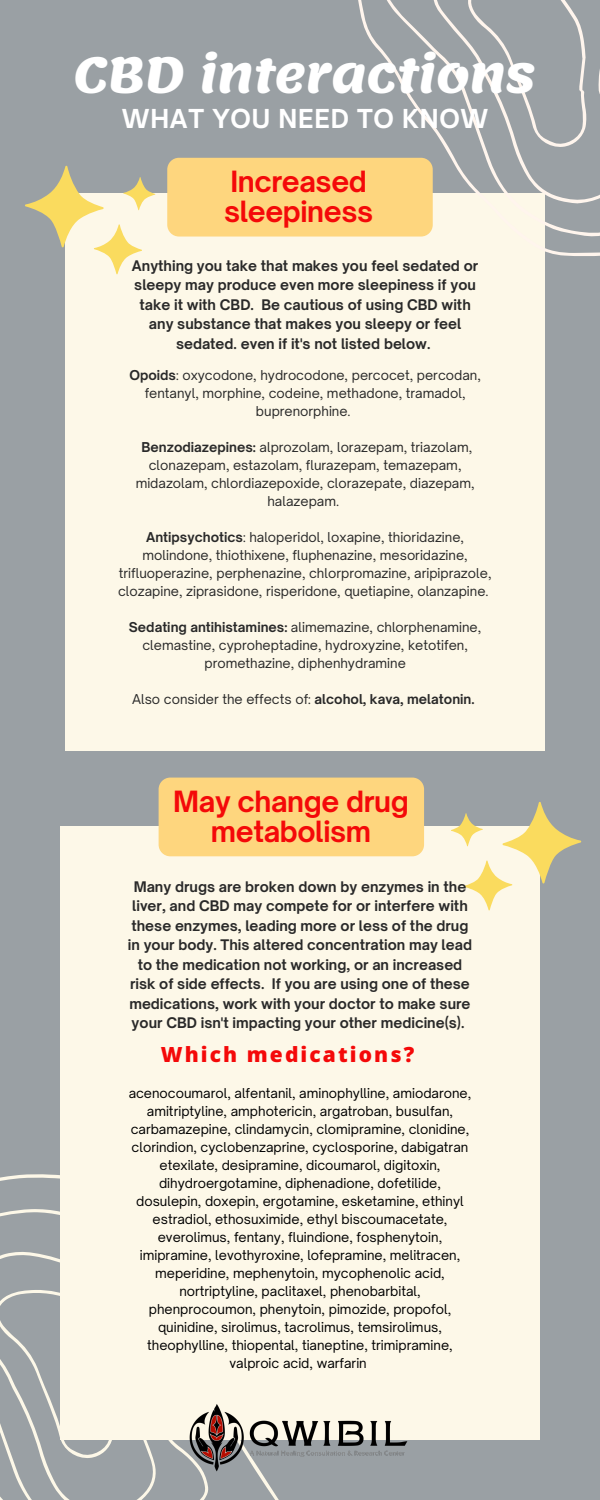
<style>
.page{position:relative;width:600px;height:1500px;background:#9aa0a4}
.page>*{position:absolute;margin:0;border:0;box-sizing:border-box;transform-origin:0 0}
.t1{font:700 48px "Lemonada";letter-spacing:-.015em;color:#fff}
.t2{font:700 28px/29.2px "Open Sauce One";letter-spacing:-.015em;color:#f40909}
.t3{font:700 25px "Open Sauce One";letter-spacing:.03em;color:#fff}
.t4{font:800 21px "Open Sans Hebrew";letter-spacing:.1em;color:#f40909}
.t5{font:700 14px/19.5px "Open Sauce One";color:#292929;text-align:center}
.t6{font:13px/18px "Open Sauce One";color:#000;text-align:center}
.t7{font:13px/18px "Open Sauce One";color:#292929;text-align:center}
.s1{font-weight:700}
</style>
<div class="page">
<div style="left:65px;top:193px;width:480px;height:557px;background:#fdf8e8"></div>
<div style="left:167px;top:158px;width:266px;height:79px;background:#fed67e;border-radius:12px"></div>
<svg style="left:0;top:1174px;width:279px;height:326px"></svg>
<div style="left:60px;top:827px;width:480px;height:613px;background:#fdf8e8"></div>
<div style="left:159px;top:778px;width:265px;height:78px;background:#fed67e;border-radius:12px"></div>
<svg style="left:25px;top:166px;width:130px;height:108px"></svg>
<svg style="left:451px;top:802px;width:130px;height:109px"></svg>
<svg style="left:353px;top:0;width:247px;height:256px"></svg>
<img style="left:181px;top:1404px;width:227px;height:78px">
<p class="t1" style="left:74px;top:47px;width:464px">CBD interactions</p>
<p class="t3" style="left:122px;top:103px;width:368px">WHAT YOU NEED TO KNOW</p>
<p class="t2" style="left:224px;top:167px;width:151px">Increased sleepiness</p>
<p class="t5" style="left:132px;top:256px;width:348px">Anything you take that makes you feel sedated or sleepy may produce even more sleepiness if you take it with CBD. Be cautious of using CBD with any substance that makes you sleepy or feel sedated. even if it's not listed below.</p>
<p class="t7" style="left:129px;top:366px;width:353px"><span class="s1">Opoids</span>: oxycodone, hydrocodone, percocet, percodan, fentanyl, morphine, codeine, methadone, tramadol, buprenorphine.</p>
<p class="t7" style="left:136px;top:438px;width:340px"><span class="s1">Benzodiazepines:</span> alprozolam, lorazepam, triazolam, clonazepam, estazolam, flurazepam, temazepam, midazolam, chlordiazepoxide, clorazepate, diazepam, halazepam.</p>
<p class="t7" style="left:118px;top:528px;width:375px"><span class="s1">Antipsychotics</span>: haloperidol, loxapine, thioridazine, molindone, thiothixene, fluphenazine, mesoridazine, trifluoperazine, perphenazine, chlorpromazine, aripiprazole, clozapine, ziprasidone, risperidone, quetiapine, olanzapine.</p>
<p class="t7" style="left:129px;top:618px;width:354px"><span class="s1">Sedating antihistamines:</span> alimemazine, chlorphenamine, clemastine, cyproheptadine, hydroxyzine, ketotifen, promethazine, diphenhydramine</p>
<p class="t7" style="left:132px;top:690px;width:344px">Also consider the effects of: <span class="s1">alcohol, kava, melatonin.</span></p>
<p class="t2" style="left:173px;top:787px;width:237px;text-align:center">May change drug metabolism</p>
<p class="t5" style="left:128px;top:877px;width:346px">Many drugs are broken down by enzymes in the liver, and CBD may compete for or interfere with these enzymes, leading more or less of the drug in your body. This altered concentration may lead to the medication not working, or an increased risk of side effects. If you are using one of these medications, work with your doctor to make sure your CBD isn't impacting your other medicine(s).</p>
<p class="t4" style="left:161px;top:1040px;width:255px">Which medications?</p>
<p class="t6" style="left:129px;top:1084px;width:344px">acenocoumarol, alfentanil, aminophylline, amiodarone, amitriptyline, amphotericin, argatroban, busulfan, carbamazepine, clindamycin, clomipramine, clonidine, clorindion, cyclobenzaprine, cyclosporine, dabigatran etexilate, desipramine, dicoumarol, digitoxin, dihydroergotamine, diphenadione, dofetilide, dosulepin, doxepin, ergotamine, esketamine, ethinyl estradiol, ethosuximide, ethyl biscoumacetate, everolimus, fentany, fluindione, fosphenytoin, imipramine, levothyroxine, lofepramine, melitracen, meperidine, mephenytoin, mycophenolic acid, nortriptyline, paclitaxel, phenobarbital, phenprocoumon, phenytoin, pimozide, propofol, quinidine, sirolimus, tacrolimus, temsirolimus, theophylline, thiopental, tianeptine, trimipramine, valproic acid, warfarin</p>
</div>
